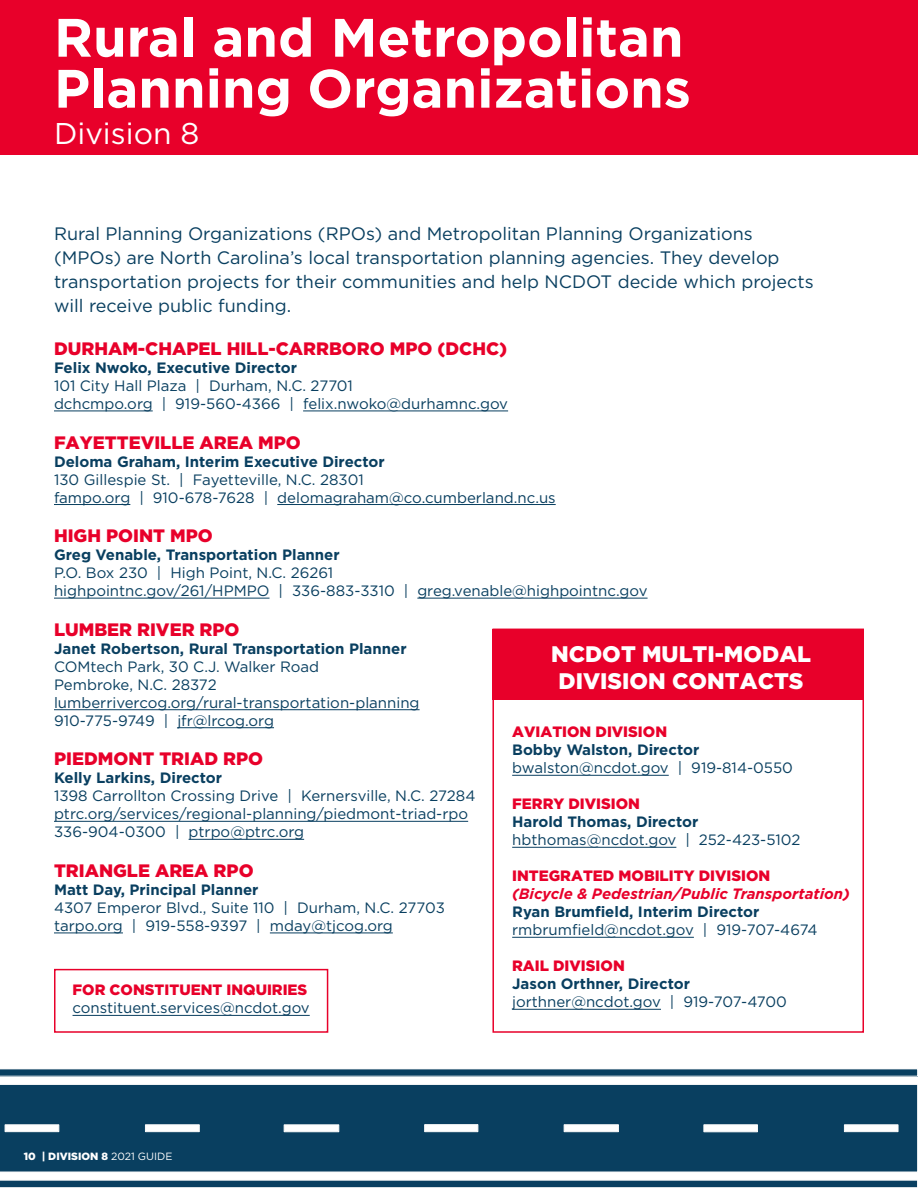
<style>
.page{position:relative;width:918px;height:1188px;background:#fff}
.page>*{position:absolute;margin:0;border:0;box-sizing:border-box;transform-origin:0 0}
.t1{font:700 54px/51px "Gotham";color:#fff}
.t2{font:30px "Gotham";color:#fff}
.t3{font:900 22.5px/27px "Gotham";color:#fff;text-align:center}
.t4{font:18px/24px "Gotham";color:#093f60}
.t5{font:900 18px "Gotham";color:#e8002a}
.t6{font:15px/18px "Gotham";color:#093f60}
.t7{font:700 15px "Gotham";color:#093f60}
.t8{font:900 15px "Gotham";color:#e8002a}
.t9{font:italic 700 15px "Gotham";color:#e8002a}
.t10{font:900 10.5px "Gotham";color:#fff}
.s1{font-weight:400}
</style>
<div class="page">
<div style="left:0;top:0;width:918px;height:154px;background:#e8002a"></div>
<div style="left:0;top:1084px;width:918px;height:88px;background:#093f60"></div>
<svg style="left:0;top:1180px;width:918px;height:8px;background:#37637d"></svg>
<svg style="left:0;top:1069px;width:918px;height:8px;background:#325f7a"></svg>
<hr style="left:54px;top:411px;width:99px;height:1px;background:#093f60">
<hr style="left:303px;top:411px;width:205px;height:1px;background:#093f60">
<hr style="left:54px;top:504px;width:76px;height:1px;background:#093f60">
<hr style="left:277px;top:504px;width:279px;height:1px;background:#093f60">
<hr style="left:54px;top:598px;width:216px;height:1px;background:#093f60">
<hr style="left:417px;top:598px;width:231px;height:1px;background:#093f60">
<hr style="left:54px;top:709px;width:366px;height:1px;background:#093f60">
<hr style="left:177px;top:727px;width:97px;height:1px;background:#093f60">
<hr style="left:54px;top:821px;width:414px;height:1px;background:#093f60">
<hr style="left:189px;top:839px;width:115px;height:1px;background:#093f60">
<hr style="left:54px;top:933px;width:69px;height:1px;background:#093f60">
<hr style="left:270px;top:933px;width:123px;height:1px;background:#093f60">
<div style="left:492px;top:630px;width:372px;height:70px;background:#e8002a"></div>
<div style="left:492px;top:629px;width:372px;height:404px;border:2px solid #e8002a"></div>
<hr style="left:512px;top:775px;width:157px;height:1px;background:#093f60">
<hr style="left:512px;top:847px;width:164px;height:1px;background:#093f60">
<hr style="left:512px;top:937px;width:182px;height:1px;background:#093f60">
<hr style="left:512px;top:1009px;width:149px;height:1px;background:#093f60">
<hr style="left:73px;top:1015px;width:237px;height:1px;background:#093f60">
<div style="left:54px;top:969px;width:274px;height:64px;border:2px solid #e8002a"></div>
<h1 class="t1" style="left:54px;top:12px;width:638px">Rural and Metropolitan<br>Planning Organizations</h1>
<h2 class="t2" style="left:54px;top:114px;width:147px">Division 8</h2>
<p class="t4" style="left:54px;top:221px;width:761px">Rural Planning Organizations (RPOs) and Metropolitan Planning Organizations (MPOs) are North Carolina’s local transportation planning agencies. They develop transportation projects for their communities and help NCDOT decide which projects will receive public funding.</p>
<p class="t5" style="left:54px;top:338px;width:455px">DURHAM-CHAPEL HILL-CARRBORO MPO (DCHC)</p>
<p class="t7" style="left:54px;top:358px;width:245px">Felix Nwoko, Executive Director</p>
<p class="t6" style="left:54px;top:376px;width:456px">101 City Hall Plaza | Durham, N.C. 27701<br>dchcmpo.org | 919-560-4366 | felix.nwoko@durhamnc.gov</p>
<p class="t5" style="left:54px;top:432px;width:248px">FAYETTEVILLE AREA MPO</p>
<p class="t7" style="left:54px;top:451px;width:332px">Deloma Graham, Interim Executive Director</p>
<p class="t6" style="left:54px;top:470px;width:503px">130 Gillespie St. | Fayetteville, N.C. 28301<br>fampo.org | 910-678-7628 | delomagraham@co.cumberland.nc.us</p>
<p class="t5" style="left:54px;top:525px;width:160px">HIGH POINT MPO</p>
<p class="t7" style="left:54px;top:545px;width:287px">Greg Venable, Transportation Planner</p>
<p class="t6" style="left:54px;top:564px;width:595px">P.O. Box 230 | High Point, N.C. 26261<br>highpointnc.gov/261/HPMPO | 336-883-3310 | greg.venable@highpointnc.gov</p>
<p class="t5" style="left:54px;top:619px;width:187px">LUMBER RIVER RPO</p>
<p class="t7" style="left:54px;top:638px;width:354px">Janet Robertson, Rural Transportation Planner</p>
<p class="t6" style="left:54px;top:657px;width:367px">COMtech Park, 30 C.J. Walker Road<br>Pembroke, N.C. 28372 lumberrivercog.org/rural-transportation-planning 910-775-9749 | jfr@lrcog.org</p>
<p class="t5" style="left:54px;top:749px;width:211px">PIEDMONT TRIAD RPO</p>
<p class="t7" style="left:54px;top:768px;width:170px">Kelly Larkins, Director</p>
<p class="t6" style="left:54px;top:787px;width:423px">1398 Carrollton Crossing Drive | Kernersville, N.C. 27284 ptrc.org/services/regional-planning/piedmont-triad-rpo<br>336-904-0300 | ptrpo@ptrc.org</p>
<p class="t5" style="left:54px;top:860px;width:201px">TRIANGLE AREA RPO</p>
<p class="t7" style="left:54px;top:880px;width:206px">Matt Day, Principal Planner</p>
<p class="t6" style="left:54px;top:898px;width:392px">4307 Emperor Blvd., Suite 110 | Durham, N.C. 27703 tarpo.org | 919-558-9397 | mday@tjcog.org</p>
<h3 class="t3" style="left:551px;top:640px;width:262px">NCDOT MULTI-MODAL<br>DIVISION CONTACTS</h3>
<p class="t8" style="left:512px;top:723px;width:156px">AVIATION DIVISION</p>
<p class="t7" style="left:512px;top:740px;width:189px">Bobby Walston, Director</p>
<p class="t6" style="left:512px;top:759px;width:282px">bwalston@ncdot.gov | 919-814-0550</p>
<p class="t8" style="left:512px;top:795px;width:129px">FERRY DIVISION</p>
<p class="t7" style="left:512px;top:812px;width:188px">Harold Thomas, Director</p>
<p class="t6" style="left:512px;top:831px;width:290px">hbthomas@ncdot.gov | 252-423-5102</p>
<p class="t8" style="left:512px;top:867px;width:260px">INTEGRATED MOBILITY DIVISION</p>
<p class="t9" style="left:512px;top:884px;width:339px">(Bicycle &amp; Pedestrian/Public Transportation)</p>
<p class="t7" style="left:512px;top:902px;width:249px">Ryan Brumfield, Interim Director</p>
<p class="t6" style="left:512px;top:921px;width:307px">rmbrumfield@ncdot.gov | 919-707-4674</p>
<p class="t8" style="left:512px;top:957px;width:114px">RAIL DIVISION</p>
<p class="t7" style="left:512px;top:974px;width:179px">Jason Orthner, Director</p>
<p class="t6" style="left:512px;top:993px;width:276px">jorthner@ncdot.gov | 919-707-4700</p>
<p class="t8" style="left:73px;top:981px;width:236px">FOR CONSTITUENT INQUIRIES</p>
<p class="t6" style="left:73px;top:999px;width:239px">constituent.services@ncdot.gov</p>
<p class="t10" style="left:24px;top:1150px;width:150px">10 | DIVISION 8 <span class="s1">2021 GUIDE</span></p>
</div>
